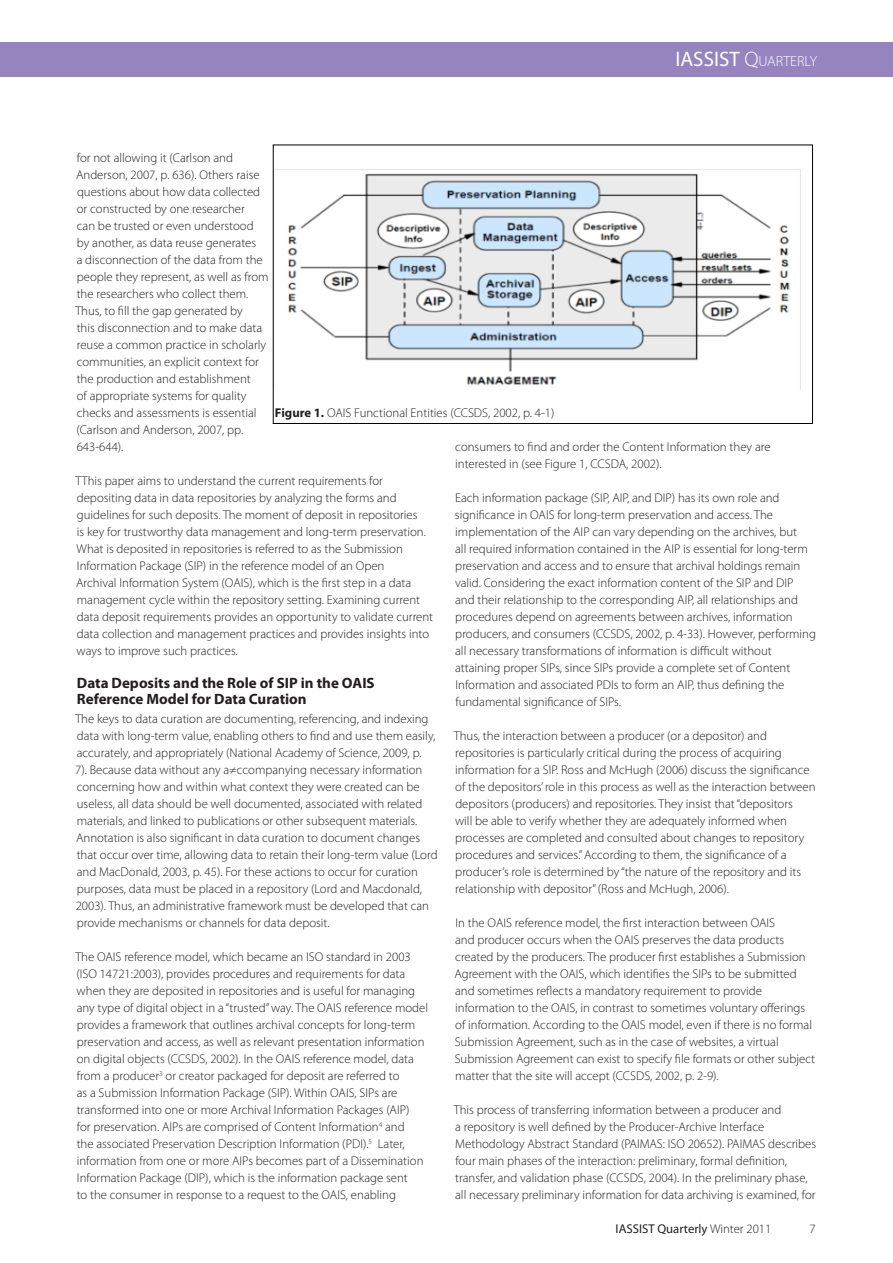
<style>
.page{position:relative;width:893px;height:1263px;background:#fff}
.page>*{position:absolute;margin:0;border:0;box-sizing:border-box;transform-origin:0 0}
.Subhead1{font:700 15px/16.5px "Myriad Pro";color:#231f20}
.Header_right{font:300 14.7px "Myriad Pro";color:#fff}
.t1{font:300 12.75px/17px "Myriad Pro";color:#231f20}
.t2{font:12.75px "Myriad Pro";color:#231f20}
.s1{font-weight:400;font-size:21px}
.s2{font-size:21px}
.s3{font-weight:700}
.s4{font-weight:300}
</style>
<div class="page">
<div style="left:0;top:43px;width:893px;height:34px;background:#9684be"></div>
<img style="left:275px;top:169px;width:526px;height:221px">
<div style="left:273px;top:145px;width:540px;height:279px;border:1px solid #000001"></div>
<p class="Header_right" style="left:675px;top:52px;width:143px"><span class="s1">IASSIST</span> <span class="s2">Q</span>UARTERLY</p>
<p class="t1" style="left:75px;top:149px;width:195px">for not allowing it (Carlson and Anderson, 2007, p. 636). Others raise questions about how data collected or constructed by one researcher<br>can be trusted or even understood<br>by another, as data reuse generates<br>a disconnection of the data from the people they represent, as well as from the researchers who collect them.<br>Thus, to fill the gap generated by<br>this disconnection and to make data reuse a common practice in scholarly communities, an explicit context for the production and establishment<br>of appropriate systems for quality checks and assessments is essential (Carlson and Anderson, 2007, pp.<br>643-644).</p>
<p class="t1" style="left:75px;top:472px;width:359px">TThis paper aims to understand the current requirements for depositing data in data repositories by analyzing the forms and guidelines for such deposits. The moment of deposit in repositories<br>is key for trustworthy data management and long-term preservation.<br>What is deposited in repositories is referred to as the Submission Information Package (SIP) in the reference model of an Open<br>Archival Information System (OAIS), which is the first step in a data management cycle within the repository setting. Examining current data deposit requirements provides an opportunity to validate current data collection and management practices and provides insights into ways to improve such practices.</p>
<p class="Subhead1" style="left:77px;top:674px;width:299px">Data Deposits and the Role of SIP in the OAIS<br>Reference Model for Data Curation</p>
<p class="t1" style="left:75px;top:710px;width:364px">The keys to data curation are documenting, referencing, and indexing data with long-term value, enabling others to find and use them easily, accurately, and appropriately (National Academy of Science, 2009, p.<br>7). Because data without any a≠ccompanying necessary information concerning how and within what context they were created can be useless, all data should be well documented, associated with related materials, and linked to publications or other subsequent materials.<br>Annotation is also significant in data curation to document changes that occur over time, allowing data to retain their long-term value (Lord and MacDonald, 2003, p. 45). For these actions to occur for curation purposes, data must be placed in a repository (Lord and Macdonald, 2003). Thus, an administrative framework must be developed that can provide mechanisms or channels for data deposit.</p>
<p class="t1" style="left:75px;top:948px;width:354px">The OAIS reference model, which became an ISO standard in 2003 (ISO 14721:2003), provides procedures and requirements for data when they are deposited in repositories and is useful for managing any type of digital object in a “trusted” way. The OAIS reference model provides a framework that outlines archival concepts for long-term preservation and access, as well as relevant presentation information on digital objects (CCSDS, 2002). In the OAIS reference model, data from a producer<sup>3</sup> or creator packaged for deposit are referred to<br>as a Submission Information Package (SIP). Within OAIS, SIPs are transformed into one or more Archival Information Packages (AIP)<br>for preservation. AIPs are comprised of Content Information<sup>4</sup> and<br>the associated Preservation Description Information (PDI).<sup>5</sup> Later, information from one or more AIPs becomes part of a Dissemination Information Package (DIP), which is the information package sent<br>to the consumer in response to a request to the OAIS, enabling</p>
<p class="t1" style="left:275px;top:404px;width:281px"><span class="s3">Figure 1.</span> OAIS Functional Entities (CCSDS, 2002, p. 4-1)</p>
<p class="t1" style="left:455px;top:438px;width:317px">consumers to find and order the Content Information they are interested in (see Figure 1, CCSDA, 2002).</p>
<p class="t1" style="left:455px;top:489px;width:363px">Each information package (SIP, AIP, and DIP) has its own role and significance in OAIS for long-term preservation and access. The implementation of the AIP can vary depending on the archives, but<br>all required information contained in the AIP is essential for long-term preservation and access and to ensure that archival holdings remain valid. Considering the exact information content of the SIP and DIP and their relationship to the corresponding AIP, all relationships and procedures depend on agreements between archives, information producers, and consumers (CCSDS, 2002, p. 4-33). However, performing all necessary transformations of information is difficult without attaining proper SIPs, since SIPs provide a complete set of Content Information and associated PDIs to form an AIP, thus defining the fundamental significance of SIPs.</p>
<p class="t1" style="left:454px;top:727px;width:363px">Thus, the interaction between a producer (or a depositor) and repositories is particularly critical during the process of acquiring information for a SIP. Ross and McHugh (2006) discuss the significance of the depositors’ role in this process as well as the interaction between depositors (producers) and repositories. They insist that “depositors<br>will be able to verify whether they are adequately informed when processes are completed and consulted about changes to repository procedures and services.” According to them, the significance of a producer’s role is determined by “the nature of the repository and its relationship with depositor” (Ross and McHugh, 2006).</p>
<p class="t1" style="left:454px;top:914px;width:362px">In the OAIS reference model, the first interaction between OAIS<br>and producer occurs when the OAIS preserves the data products created by the producers. The producer first establishes a Submission Agreement with the OAIS, which identifies the SIPs to be submitted and sometimes reflects a mandatory requirement to provide information to the OAIS, in contrast to sometimes voluntary offerings of information. According to the OAIS model, even if there is no formal Submission Agreement, such as in the case of websites, a virtual Submission Agreement can exist to specify file formats or other subject matter that the site will accept (CCSDS, 2002, p. 2-9).</p>
<p class="t1" style="left:454px;top:1101px;width:364px">This process of transferring information between a producer and<br>a repository is well defined by the Producer-Archive Interface Methodology Abstract Standard (PAIMAS: ISO 20652). PAIMAS describes four main phases of the interaction: preliminary, formal definition, transfer, and validation phase (CCSDS, 2004). In the preliminary phase, all necessary preliminary information for data archiving is examined, for</p>
<p class="t2" style="left:616px;top:1221px;width:157px">IASSIST Quarterly <span class="s4">Winter 2011</span></p>
<p class="t1" style="left:810px;top:1220px;width:8px">7</p>
</div>
